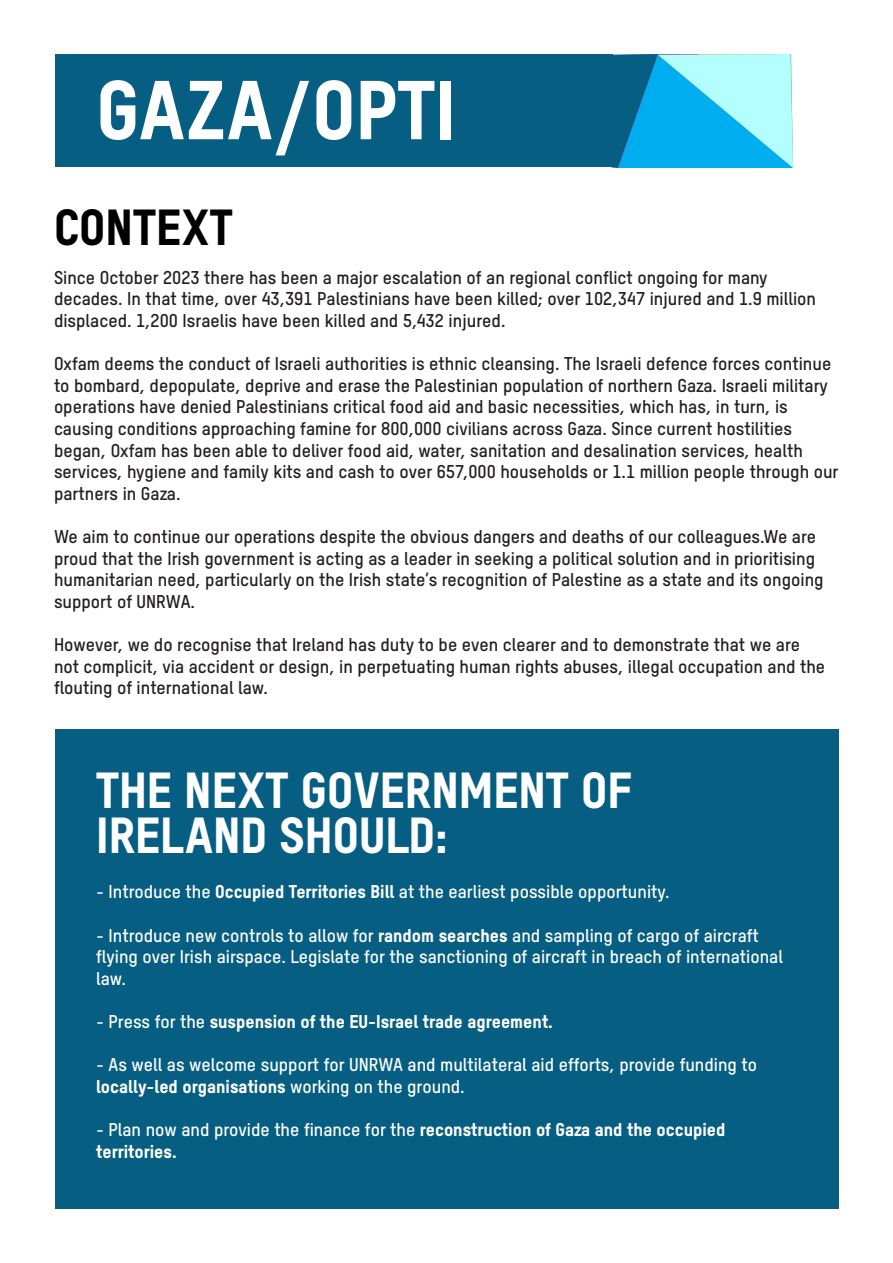
<style>
.page{position:relative;width:893px;height:1263px;background:#fff}
.page>*{position:absolute;margin:0;border:0;box-sizing:border-box;transform-origin:0 0}
.t1{font:81px "T Star Pro Heavy";color:#fff}
.t2{font:49.2px "T Star Pro Heavy";color:#fff}
.t3{font:49.2px "T Star Pro Heavy";color:#000}
.t4{font:18px/21.6px "T Star Pro Bold";color:#231f20}
.t5{font:18px/21.6px "T Star Pro Bold";color:#fff}
.t6{font:18px/21.6px "T Star Pro Heavy";color:#fff}
.s1{font-family:"T Star Pro Heavy"}
.s2{font-family:"T Star Pro Bold"}
</style>
<div class="page">
<div style="left:55px;top:55px;width:557px;height:112px;background:#065e83"></div>
<div style="left:55px;top:729px;width:783px;height:479px;background:#065e83"></div>
<svg style="left:612px;top:54px;width:181px;height:114px;background:#44c0e4"></svg>
<p class="t1" style="left:96px;top:47px;width:361px">GAZA/OPTI</p>
<p class="t3" style="left:54px;top:190px;width:180px">CONTEXT</p>
<p class="t4" style="left:54px;top:265px;width:764px">Since October 2023 there has been a major escalation of an regional conflict ongoing for many decades. In that time, over 43,391 Palestinians have been killed; over 102,347 injured and 1.9 million displaced. 1,200 Israelis have been killed and 5,432 injured.</p>
<p class="t4" style="left:54px;top:351px;width:786px">Oxfam deems the conduct of Israeli authorities is ethnic cleansing. The Israeli defence forces continue to bombard, depopulate, deprive and erase the Palestinian population of northern Gaza. Israeli military operations have denied Palestinians critical food aid and basic necessities, which has, in turn, is causing conditions approaching famine for 800,000 civilians across Gaza. Since current hostilities began, Oxfam has been able to deliver food aid, water, sanitation and desalination services, health services, hygiene and family kits and cash to over 657,000 households or 1.1 million people through our partners in Gaza.</p>
<p class="t4" style="left:54px;top:524px;width:771px">We aim to continue our operations despite the obvious dangers and deaths of our colleagues.We are proud that the Irish government is acting as a leader in seeking a political solution and in prioritising humanitarian need, particularly on the Irish state’s recognition of Palestine as a state and its ongoing support of UNRWA.</p>
<p class="t4" style="left:54px;top:632px;width:773px">However, we do recognise that Ireland has duty to be even clearer and to demonstrate that we are not complicit, via accident or design, in perpetuating human rights abuses, illegal occupation and the flouting of international law.</p>
<p class="t2" style="left:96px;top:752px;width:537px">THE NEXT GOVERNMENT OF</p>
<p class="t2" style="left:96px;top:797px;width:353px">IRELAND SHOULD:</p>
<p class="t2" style="left:84px;top:756px;width:353px">IRELAND SHOULD:</p>
<p class="t5" style="left:96px;top:880px;width:575px">- Introduce the <span class="s1">Occupied Territories Bill</span> at the earliest possible opportunity.</p>
<p class="t5" style="left:96px;top:923px;width:688px">- Introduce new controls to allow for <span class="s1">random searches</span> and sampling of cargo of aircraft flying over Irish airspace. Legislate for the sanctioning of aircraft in breach of international law.</p>
<p class="t6" style="left:96px;top:1009px;width:458px"><span class="s2">- Press for the</span> suspension of the EU-Israel trade agreement.</p>
<p class="t5" style="left:96px;top:1052px;width:663px">- As well as welcome support for UNRWA and multilateral aid efforts, provide funding to <span class="s1">locally-led organisations</span> working on the ground.</p>
<p class="t6" style="left:96px;top:1117px;width:631px"><span class="s2">- Plan now and provide the finance for the</span> reconstruction of Gaza and the occupied territories.</p>
</div>
